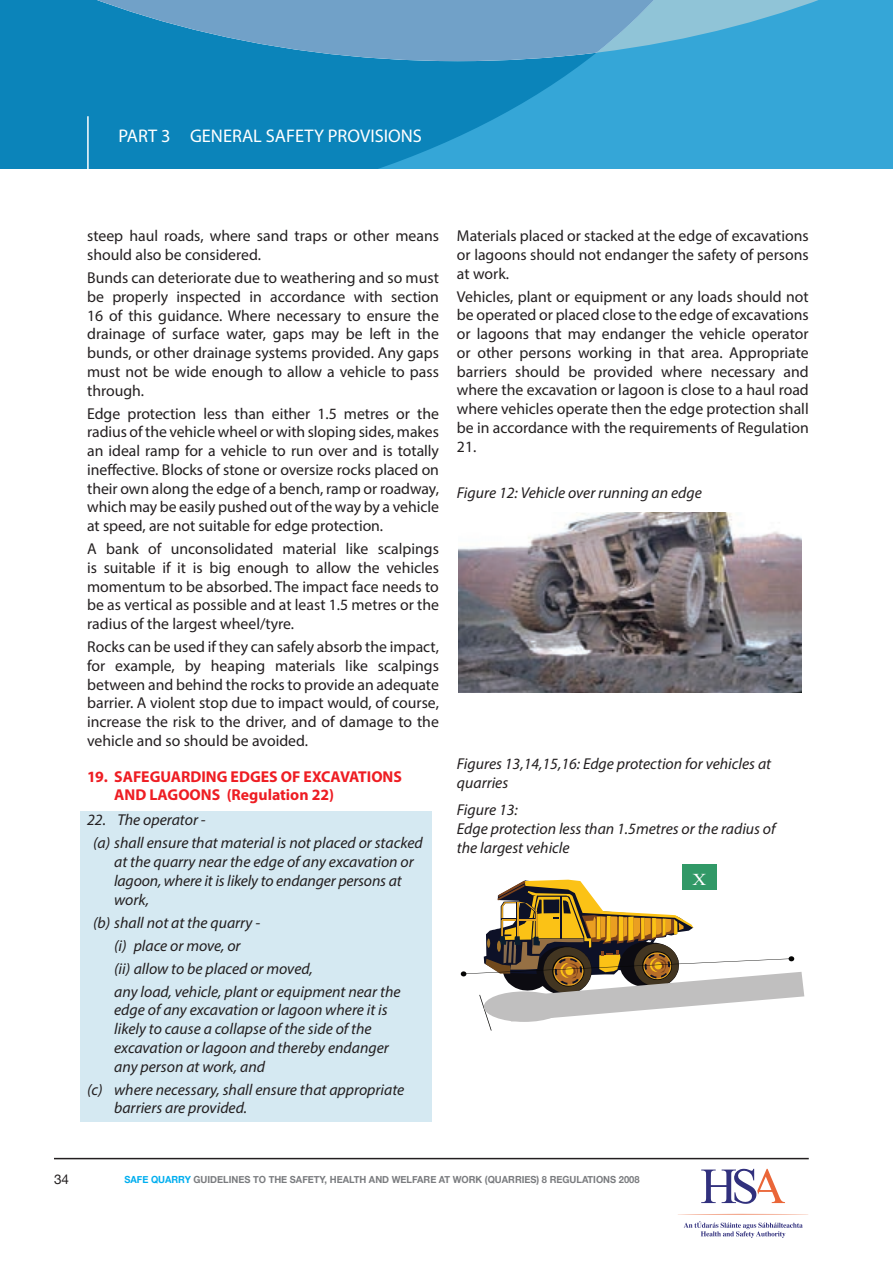
<style>
.page{position:relative;width:893px;height:1263px;background:#fff}
.page>*{position:absolute;margin:0;border:0;box-sizing:border-box;transform-origin:0 0}
.t1{font:18.3px "Myriad Pro";color:#fff}
.t2{font:16.8px "Times New Roman";color:#fff;scale:1.14 1}
.t3{font:15.75px/18.8px "Myriad Pro";color:#231f20;text-align:justify}
.t4{font:italic 15.75px/18.8px "Myriad Pro";color:#231f20}
.t5{font:700 15.75px/18.8px "Myriad Pro";color:#ee1d23}
.t6{font:13.5px "Helvetica Neue";color:#231f20}
.t7{font:700 9.75px "Helvetica Neue";color:#7a7c7f;scale:.95 1}
.s1{color:#00aeef}
</style>
<div class="page">
<hr style="left:54px;top:1158px;width:755px;height:1px;background:#231f20">
<div style="left:80px;top:811px;width:351px;height:311px;background:#d5e9f2"></div>
<div style="left:596px;top:61px;width:297px;height:108px;background:#35a6d7"></div>
<svg style="left:0;top:61px;width:596px;height:108px;background:#1289be"></svg>
<svg style="left:0;top:0;width:893px;height:61px;background:#4f9ec9"></svg>
<hr style="left:87px;top:116px;width:2px;height:122px;background:#fff">
<svg style="left:461px;top:865px;width:343px;height:165px"></svg>
<img style="left:458px;top:513px;width:344px;height:179px">
<svg style="left:678px;top:1214px;width:130px;height:1px"></svg>
<svg style="left:701px;top:1169px;width:84px;height:35px"></svg>
<svg style="left:684px;top:1221px;width:119px;height:17px"></svg>
<p class="t1" style="left:119px;top:124px;width:305px">PART 3 GENERAL SAFETY PROVISIONS</p>
<p class="t3" style="left:87px;top:227px;width:353px">steep haul roads, where sand traps or other means should also be considered.</p>
<p class="t3" style="left:87px;top:268px;width:353px">Bunds can deteriorate due to weathering and so must be properly inspected in accordance with section 16 of this guidance. Where necessary to ensure the drainage of surface water, gaps may be left in the bunds, or other drainage systems provided. Any gaps must not be wide enough to allow a vehicle to pass through.</p>
<p class="t3" style="left:87px;top:404px;width:353px">Edge protection less than either 1.5 metres or the radius of the vehicle wheel or with sloping sides, makes an ideal ramp for a vehicle to run over and is totally ineffective. Blocks of stone or oversize rocks placed on their own along the edge of a bench, ramp or roadway, which may be easily pushed out of the way by a vehicle at speed, are not suitable for edge protection.</p>
<p class="t3" style="left:87px;top:539px;width:353px">A bank of unconsolidated material like scalpings is suitable if it is big enough to allow the vehicles momentum to be absorbed. The impact face needs to be as vertical as possible and at least 1.5 metres or the radius of the largest wheel/tyre.</p>
<p class="t3" style="left:87px;top:637px;width:353px">Rocks can be used if they can safely absorb the impact, for example, by heaping materials like scalpings between and behind the rocks to provide an adequate barrier. A violent stop due to impact would, of course, increase the risk to the driver, and of damage to the vehicle and so should be avoided.</p>
<p class="t5" style="left:114px;top:766px;width:289px;text-indent:-27px">19. SAFEGUARDING EDGES OF EXCAVATIONS<br>AND LAGOONS (Regulation 22)</p>
<p class="t4" style="left:93px;top:808px;width:331px;line-height:23px;text-indent:-6px">22. The operator -<br>(a) shall ensure that material is not placed or stacked</p>
<p class="t4" style="left:114px;top:852px;width:301px">at the quarry near the edge of any excavation or lagoon, where it is likely to endanger persons at work,</p>
<p class="t4" style="left:114px;top:911px;width:288px;line-height:23px;text-indent:-21px">(b) shall not at the quarry -<br>(i) place or move, or<br>(ii) allow to be placed or moved,<br>any load, vehicle, plant or equipment near the</p>
<p class="t4" style="left:114px;top:1000px;width:276px">edge of any excavation or lagoon where it is likely to cause a collapse of the side of the excavation or lagoon and thereby endanger any person at work, and</p>
<p class="t4" style="left:114px;top:1080px;width:292px;text-indent:-27px">(c) where necessary, shall ensure that appropriate barriers are provided.</p>
<p class="t3" style="left:457px;top:226px;width:353px">Materials placed or stacked at the edge of excavations or lagoons should not endanger the safety of persons at work.</p>
<p class="t3" style="left:457px;top:287px;width:353px">Vehicles, plant or equipment or any loads should not be operated or placed close to the edge of excavations or lagoons that may endanger the vehicle operator or other persons working in that area. Appropriate barriers should be provided where necessary and where the excavation or lagoon is close to a haul road where vehicles operate then the edge protection shall be in accordance with the requirements of Regulation 21.</p>
<p class="t4" style="left:457px;top:483px;width:246px">Figure 12: Vehicle over running an edge</p>
<p class="t4" style="left:457px;top:754px;width:316px">Figures 13,14,15,16: Edge protection for vehicles at quarries</p>
<p class="t4" style="left:457px;top:800px;width:320px">Figure 13:<br>Edge protection less than 1.5metres or the radius of the largest vehicle</p>
<p class="t2" style="left:692px;top:868px;width:14px">X</p>
<p class="t6" style="left:54px;top:1169px;width:17px">34</p>
<p class="t7" style="left:124px;top:1172px;width:544px"><span class="s1">SAFE QUARRY</span> GUIDELINES TO THE SAFETY, HEALTH AND WELFARE AT WORK (QUARRIES) 8 REGULATIONS 2008</p>
</div>
